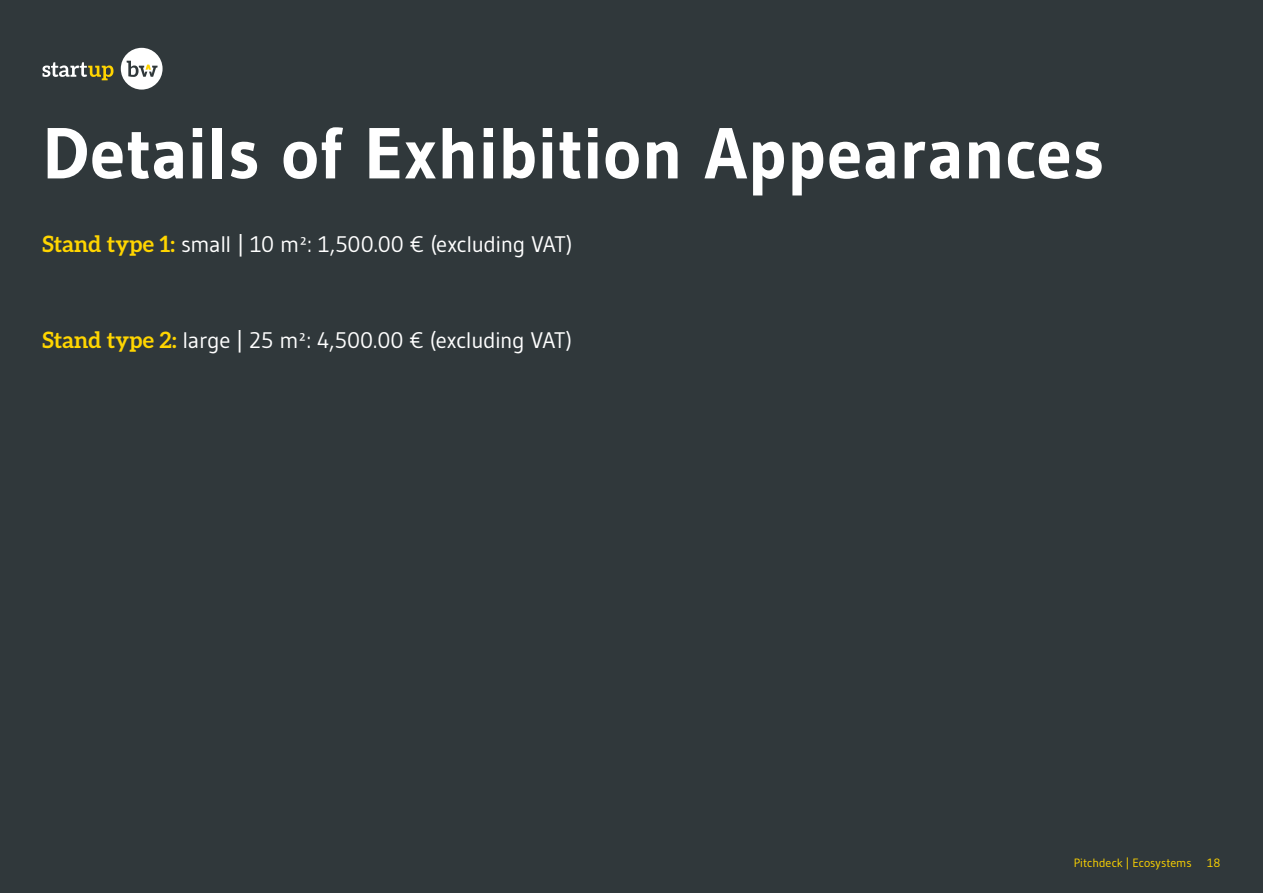
<style>
.page{position:relative;width:1263px;height:893px;background:#30383b}
.page>*{position:absolute;margin:0;border:0;box-sizing:border-box;transform-origin:0 0}
.t1{font:700 72px "Gudea";color:#fff}
.t2{font:22.5px "Gudea";letter-spacing:-.015em;color:#fff}
.t3{font:12px "Gudea";color:#ffd500}
.s1{font-family:"Aleo";font-weight:700;color:#ffd500}
</style>
<div class="page">
<svg style="left:43px;top:62px;width:70px;height:18px"></svg>
<div style="left:121px;top:48px;width:42px;height:42px;background:#fff;border-radius:50%"></div>
<svg style="left:127px;top:61px;width:31px;height:16px"></svg>
<h1 class="t1" style="left:43px;top:108px;width:1063px">Details of Exhibition Appearances</h1>
<p class="t2" style="left:43px;top:230px;width:532px"><span class="s1">Stand type 1:</span> small | 10 m²: 1,500.00 € (excluding VAT)</p>
<p class="t2" style="left:43px;top:326px;width:531px"><span class="s1">Stand type 2:</span> large | 25 m²: 4,500.00 € (excluding VAT)</p>
<p class="t3" style="left:1074px;top:856px;width:119px">Pitchdeck | Ecosystems</p>
<p class="t3" style="left:1207px;top:856px;width:15px">18</p>
</div>
